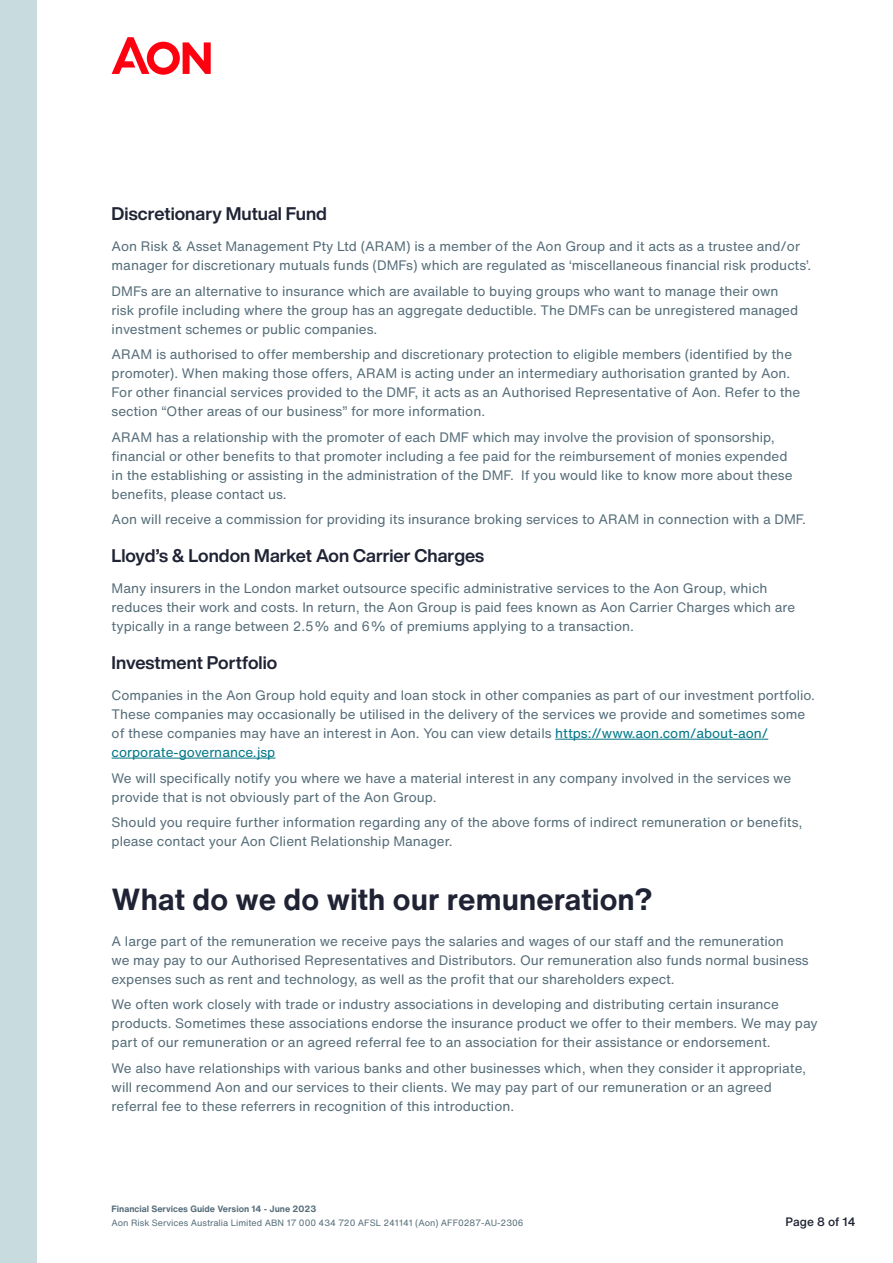
<style>
.page{position:relative;width:893px;height:1263px;background:#fff}
.page>*{position:absolute;margin:0;border:0;box-sizing:border-box;transform-origin:0 0}
.AON_PW_Headline_20pt{font:700 30px "Helvetica Now Text";color:#202334}
.AON_PW_Headline_12pt{font:700 18px "Helvetica Now Display";color:#202334}
.AON_PW_Body_Copy_9pt{font:13.5px/18.9px "Helvetica Now Text";color:#556d79}
.t1{font:500 12px "Helvetica Now Text";color:#202334}
.t2{font:9px "Helvetica Now Text";color:#556d79}
.t3{font:700 9px "Helvetica Now Text";color:#556d79}
.s1{color:#007687}
</style>
<div class="page">
<div style="left:0;top:0;width:37px;height:1263px;background:#c8dcdf"></div>
<hr style="left:555px;top:739px;width:213px;height:1px;background:#007687">
<hr style="left:112px;top:758px;width:163px;height:1px;background:#007687">
<svg style="left:112px;top:37px;width:99px;height:38px"></svg>
<p class="AON_PW_Headline_12pt" style="left:112px;top:201px;width:217px">Discretionary Mutual Fund</p>
<p class="AON_PW_Body_Copy_9pt" style="left:112px;top:237px;width:701px">Aon Risk &amp; Asset Management Pty Ltd (ARAM) is a member of the Aon Group and it acts as a trustee and/or manager for discretionary mutuals funds (DMFs) which are regulated as ‘miscellaneous financial risk products’.</p>
<p class="AON_PW_Body_Copy_9pt" style="left:112px;top:282px;width:688px">DMFs are an alternative to insurance which are available to buying groups who want to manage their own risk profile including where the group has an aggregate deductible. The DMFs can be unregistered managed investment schemes or public companies.</p>
<p class="AON_PW_Body_Copy_9pt" style="left:112px;top:345px;width:690px">ARAM is authorised to offer membership and discretionary protection to eligible members (identified by the promoter). When making those offers, ARAM is acting under an intermediary authorisation granted by Aon.<br>For other financial services provided to the DMF, it acts as an Authorised Representative of Aon. Refer to the section “Other areas of our business” for more information.</p>
<p class="AON_PW_Body_Copy_9pt" style="left:112px;top:428px;width:682px">ARAM has a relationship with the promoter of each DMF which may involve the provision of sponsorship, financial or other benefits to that promoter including a fee paid for the reimbursement of monies expended in the establishing or assisting in the administration of the DMF. If you would like to know more about these benefits, please contact us.</p>
<p class="AON_PW_Body_Copy_9pt" style="left:112px;top:510px;width:696px">Aon will receive a commission for providing its insurance broking services to ARAM in connection with a DMF.</p>
<p class="AON_PW_Headline_12pt" style="left:112px;top:543px;width:374px">Lloyd’s &amp; London Market Aon Carrier Charges</p>
<p class="AON_PW_Body_Copy_9pt" style="left:112px;top:579px;width:685px">Many insurers in the London market outsource specific administrative services to the Aon Group, which reduces their work and costs. In return, the Aon Group is paid fees known as Aon Carrier Charges which are typically in a range between 2.5% and 6% of premiums applying to a transaction.</p>
<p class="AON_PW_Headline_12pt" style="left:112px;top:650px;width:167px">Investment Portfolio</p>
<p class="AON_PW_Body_Copy_9pt" style="left:112px;top:686px;width:705px">Companies in the Aon Group hold equity and loan stock in other companies as part of our investment portfolio.<br>These companies may occasionally be utilised in the delivery of the services we provide and sometimes some of these companies may have an interest in Aon. You can view details <span class="s1">https://www.aon.com/about-aon/ corporate-governance.jsp</span></p>
<p class="AON_PW_Body_Copy_9pt" style="left:112px;top:768px;width:681px">We will specifically notify you where we have a material interest in any company involved in the services we provide that is not obviously part of the Aon Group.</p>
<p class="AON_PW_Body_Copy_9pt" style="left:112px;top:813px;width:692px">Should you require further information regarding any of the above forms of indirect remuneration or benefits, please contact your Aon Client Relationship Manager.</p>
<p class="AON_PW_Headline_20pt" style="left:112px;top:879px;width:542px">What do we do with our remuneration?</p>
<p class="AON_PW_Body_Copy_9pt" style="left:112px;top:932px;width:699px">A large part of the remuneration we receive pays the salaries and wages of our staff and the remuneration<br>we may pay to our Authorised Representatives and Distributors. Our remuneration also funds normal business expenses such as rent and technology, as well as the profit that our shareholders expect.</p>
<p class="AON_PW_Body_Copy_9pt" style="left:112px;top:995px;width:708px">We often work closely with trade or industry associations in developing and distributing certain insurance products. Sometimes these associations endorse the insurance product we offer to their members. We may pay part of our remuneration or an agreed referral fee to an association for their assistance or endorsement.</p>
<p class="AON_PW_Body_Copy_9pt" style="left:112px;top:1059px;width:696px">We also have relationships with various banks and other businesses which, when they consider it appropriate, will recommend Aon and our services to their clients. We may pay part of our remuneration or an agreed referral fee to these referrers in recognition of this introduction.</p>
<p class="t3" style="left:112px;top:1203px;width:206px">Financial Services Guide Version 14 - June 2023</p>
<p class="t2" style="left:112px;top:1216px;width:413px">Aon Risk Services Australia Limited ABN 17 000 434 720 AFSL 241141 (Aon) AFF0287-AU-2306</p>
<p class="t1" style="left:786px;top:1213px;width:72px">Page 8 of 14</p>
</div>
